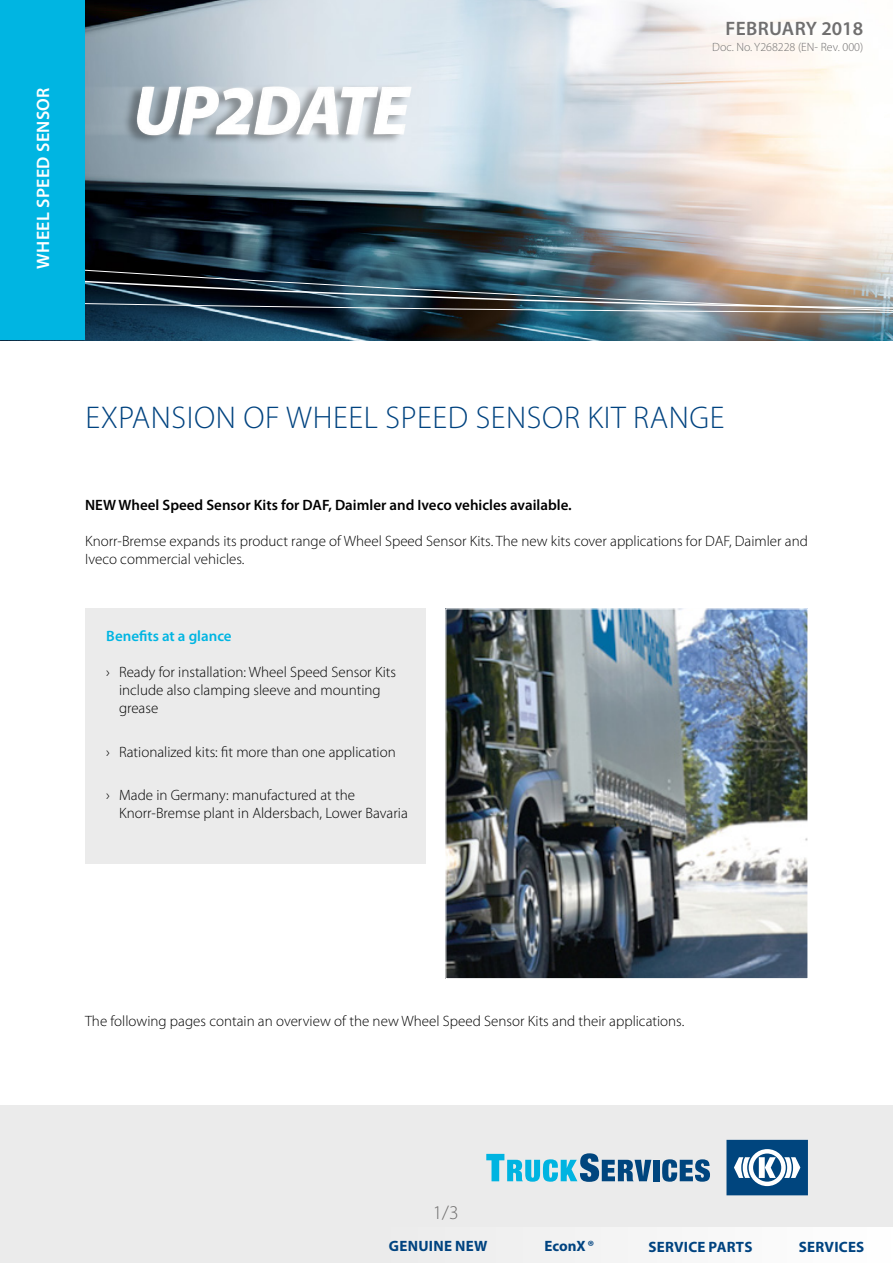
<style>
.page{position:relative;width:893px;height:1263px;background:#fff}
.page>*{position:absolute;margin:0;border:0;box-sizing:border-box;transform-origin:0 0}
.HEADLINE{font:300 31.5px "Myriad Pro";letter-spacing:.02em;color:#004380}
.t1{font:600 19.5px "Myriad Pro";letter-spacing:.01em;color:#706f6f}
.Page_Number{font:300 19.5px "Myriad Pro";color:#706f6f}
.t2{font:600 18px "Myriad Pro";letter-spacing:.02em;color:#fff}
.BODY_Text{font:300 15px/18px "Myriad Pro";color:#000}
.BODY_Text-2{font:600 15px "Myriad Pro";color:#000}
.t3{font:700 15px "Myriad Pro";letter-spacing:.015em;color:#004380}
.Light_Blue_Text{font:600 15px "Myriad Pro";color:#00b5e2}
.t4{font:300 12px "Myriad Pro";color:#706f6f}
</style>
<div class="page">
<div style="left:0;top:1106px;width:893px;height:157px;background:#ebebeb"></div>
<img style="left:85px;top:0;width:808px;height:340px">
<img style="left:85px;top:263px;width:808px;height:50px">
<svg style="left:726px;top:1140px;width:82px;height:56px;background:#42759f"></svg>
<svg style="left:486px;top:1153px;width:165px;height:29px"></svg>
<div style="left:654px;top:1160px;width:6px;height:21px;background:#00457e"></div>
<svg style="left:662px;top:1159px;width:48px;height:23px"></svg>
<div style="left:368px;top:1227px;width:525px;height:35px;background:#f5f5f5"></div>
<img style="left:85px;top:70px;width:327px;height:82px">
<div style="left:0;top:0;width:85px;height:340px;background:#00b5e2"></div>
<img style="left:448px;top:611px;width:358px;height:366px">
<div style="left:446px;top:609px;width:362px;height:370px;border:1px solid #fff"></div>
<div style="left:85px;top:609px;width:340px;height:255px;background:#ebebeb"></div>
<p class="t2" style="left:32px;top:269px;width:183px;rotate:-90deg">WHEEL SPEED SENSOR</p>
<h2 class="t1" style="left:725px;top:16px;width:139px">FEBRUARY 2018</h2>
<p class="t4" style="left:712px;top:40px;width:152px">Doc. No. Y268228 (EN- Rev. 000)</p>
<p class="HEADLINE" style="left:85px;top:398px;width:641px">EXPANSION OF WHEEL SPEED SENSOR KIT RANGE</p>
<p class="BODY_Text-2" style="left:85px;top:495px;width:488px">NEW Wheel Speed Sensor Kits for DAF, Daimler and Iveco vehicles available.</p>
<p class="BODY_Text" style="left:85px;top:531px;width:724px">Knorr-Bremse expands its product range of Wheel Speed Sensor Kits. The new kits cover applications for DAF, Daimler and<br>Iveco commercial vehicles.</p>
<p class="Light_Blue_Text" style="left:106px;top:627px;width:127px">Benefits at a glance</p>
<p class="BODY_Text" style="left:119px;top:663px;width:278px;text-indent:-13px">› Ready for installation: Wheel Speed Sensor Kits include also clamping sleeve and mounting grease</p>
<p class="BODY_Text" style="left:106px;top:743px;width:291px">› Rationalized kits: fit more than one application</p>
<p class="BODY_Text" style="left:119px;top:786px;width:290px;text-indent:-13px">› Made in Germany: manufactured at the<br>Knorr-Bremse plant in Aldersbach, Lower Bavaria</p>
<p class="BODY_Text" style="left:85px;top:1012px;width:601px">The following pages contain an overview of the new Wheel Speed Sensor Kits and their applications.</p>
<p class="Page_Number" style="left:433px;top:1200px;width:27px">1/3</p>
<p class="t3" style="left:389px;top:1236px;width:100px">GENUINE NEW</p>
<p class="t3" style="left:544px;top:1236px;width:51px">EconX®</p>
<p class="t3" style="left:648px;top:1237px;width:106px">SERVICE PARTS</p>
<p class="t3" style="left:799px;top:1237px;width:67px">SERVICES</p>
</div>
